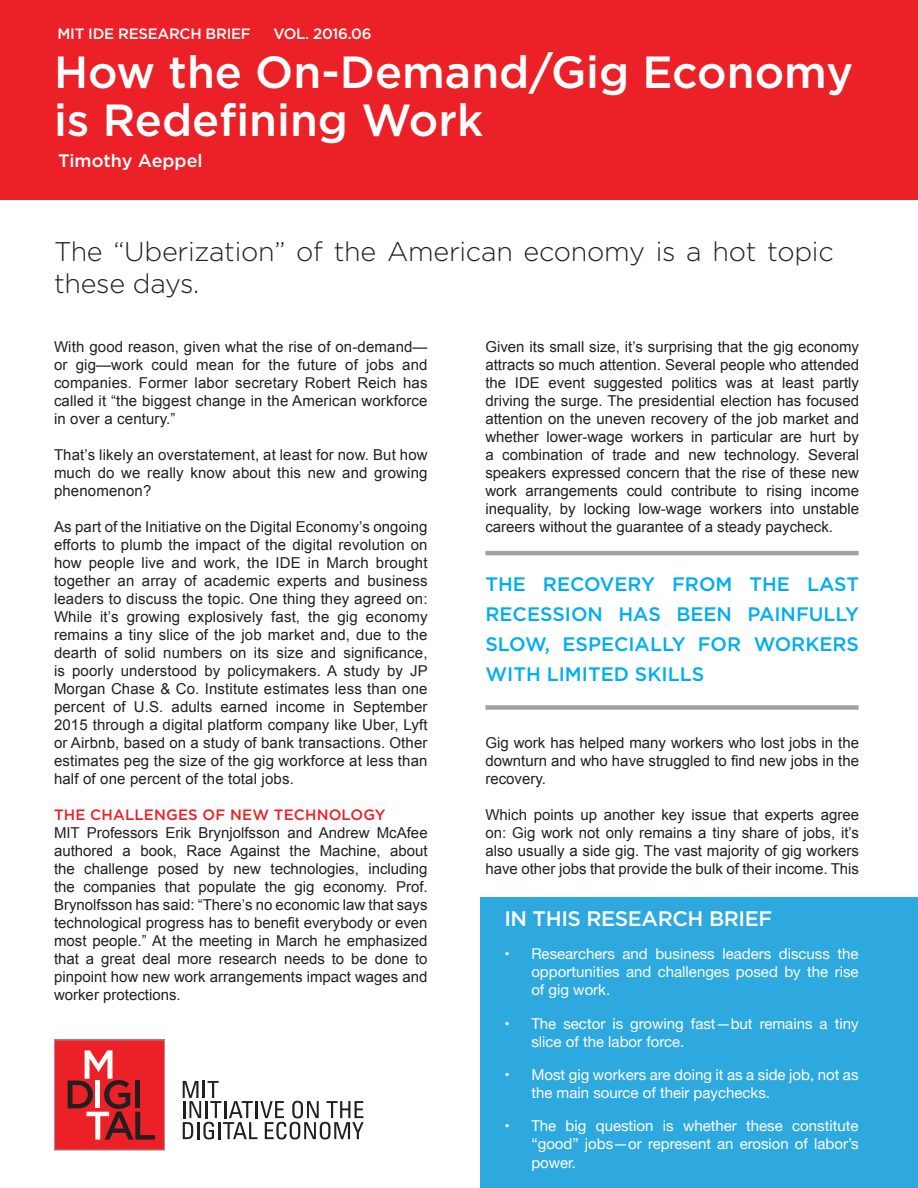
<style>
.page{position:relative;width:918px;height:1188px;background:#fff}
.page>*{position:absolute;margin:0;border:0;box-sizing:border-box;transform-origin:0 0}
.t1{font:500 45px/48px "Gotham";color:#fff}
.t2{font:300 27px/32.4px "Gotham";letter-spacing:-.01em;color:#231f20}
.t3{font:500 21px "Gotham";letter-spacing:-.02em;color:#fff}
.t4{font:500 19.5px/30px "Gotham";color:#00aeef;text-align:justify}
.t5{font:500 18px "Gotham";color:#fff}
.t6{font:15px/18px "Arial";color:#231f20;text-align:justify}
.t7{font:15px/18px "Helvetica Neue";color:#fff;text-align:justify}
.t8{font:500 15px "Gotham";letter-spacing:-.02em;color:#fff}
.t9{font:500 15px "Gotham";letter-spacing:.01em;color:#ec2127}
</style>
<div class="page">
<div style="left:0;top:0;width:918px;height:200px;background:#ec2127"></div>
<div style="left:54px;top:1040px;width:111px;height:110px;background:#ec2127"></div>
<div style="left:54px;top:1040px;width:111px;height:110px;border:1px solid #a1a1a5"></div>
<svg style="left:68px;top:1050px;width:87px;height:90px"></svg>
<svg style="left:183px;top:1081px;width:181px;height:59px"></svg>
<hr style="left:485px;top:551px;width:374px;height:4px;background:#a1a1a5">
<div style="left:481px;top:897px;width:437px;height:291px;background:#2ea9e0"></div>
<div style="left:485px;top:705px;width:374px;height:5px;background:#a1a1a5"></div>
<p class="t8" style="left:58px;top:25px;width:195px">MIT IDE RESEARCH BRIEF</p>
<p class="t8" style="left:274px;top:25px;width:100px">VOL. 2016.06</p>
<p class="t1" style="left:54px;top:47px;width:801px">How the On-Demand/Gig Economy is Redefining Work</p>
<p class="t5" style="left:58px;top:150px;width:146px">Timothy Aeppel</p>
<p class="t2" style="left:54px;top:235px;width:781px">The “Uberization” of the American economy is a hot topic these days.</p>
<p class="t6" style="left:54px;top:338px;width:375px">With good reason, given what the rise of on-demand— or gig—work could mean for the future of jobs and companies. Former labor secretary Robert Reich has called it “the biggest change in the American workforce in over a century.”</p>
<p class="t6" style="left:54px;top:446px;width:375px">That’s likely an overstatement, at least for now. But how much do we really know about this new and growing phenomenon?</p>
<p class="t6" style="left:54px;top:518px;width:375px">As part of the Initiative on the Digital Economy’s ongoing efforts to plumb the impact of the digital revolution on how people live and work, the IDE in March brought together an array of academic experts and business leaders to discuss the topic. One thing they agreed on:<br>While it’s growing explosively fast, the gig economy remains a tiny slice of the job market and, due to the dearth of solid numbers on its size and significance, is poorly understood by policymakers. A study by JP Morgan Chase &amp; Co. Institute estimates less than one percent of U.S. adults earned income in September 2015 through a digital platform company like Uber, Lyft or Airbnb, based on a study of bank transactions. Other estimates peg the size of the gig workforce at less than half of one percent of the total jobs.</p>
<p class="t9" style="left:54px;top:806px;width:333px">THE CHALLENGES OF NEW TECHNOLOGY</p>
<p class="t6" style="left:54px;top:824px;width:375px">MIT Professors Erik Brynjolfsson and Andrew McAfee authored a book, Race Against the Machine, about the challenge posed by new technologies, including the companies that populate the gig economy. Prof.<br>Brynolfsson has said: “There’s no economic law that says technological progress has to benefit everybody or even most people.” At the meeting in March he emphasized that a great deal more research needs to be done to pinpoint how new work arrangements impact wages and worker protections.</p>
<p class="t6" style="left:485px;top:338px;width:375px">Given its small size, it’s surprising that the gig economy attracts so much attention. Several people who attended the IDE event suggested politics was at least partly driving the surge. The presidential election has focused attention on the uneven recovery of the job market and whether lower-wage workers in particular are hurt by a combination of trade and new technology. Several speakers expressed concern that the rise of these new work arrangements could contribute to rising income inequality, by locking low-wage workers into unstable careers without the guarantee of a steady paycheck.</p>
<p class="t4" style="left:485px;top:568px;width:375px">THE RECOVERY FROM THE LAST RECESSION HAS BEEN PAINFULLY SLOW, ESPECIALLY FOR WORKERS WITH LIMITED SKILLS</p>
<p class="t6" style="left:485px;top:734px;width:375px">Gig work has helped many workers who lost jobs in the downturn and who have struggled to find new jobs in the recovery.</p>
<p class="t6" style="left:485px;top:806px;width:375px">Which points up another key issue that experts agree on: Gig work not only remains a tiny share of jobs, it’s also usually a side gig. The vast majority of gig workers have other jobs that provide the bulk of their income. This</p>
<p class="t3" style="left:504px;top:907px;width:269px">IN THIS RESEARCH BRIEF</p>
<p class="t7" style="left:531px;top:946px;width:329px;text-indent:-27px">• Researchers and business leaders discuss the opportunities and challenges posed by the rise of gig work.</p>
<p class="t7" style="left:531px;top:1015px;width:329px;text-indent:-27px">• The sector is growing fast—but remains a tiny slice of the labor force.</p>
<p class="t7" style="left:531px;top:1067px;width:329px;text-indent:-27px">• Most gig workers are doing it as a side job, not as the main source of their paychecks.</p>
<p class="t7" style="left:531px;top:1118px;width:329px;line-height:18.5px;text-indent:-27px">• The big question is whether these constitute “good” jobs—or represent an erosion of labor’s power.</p>
</div>
